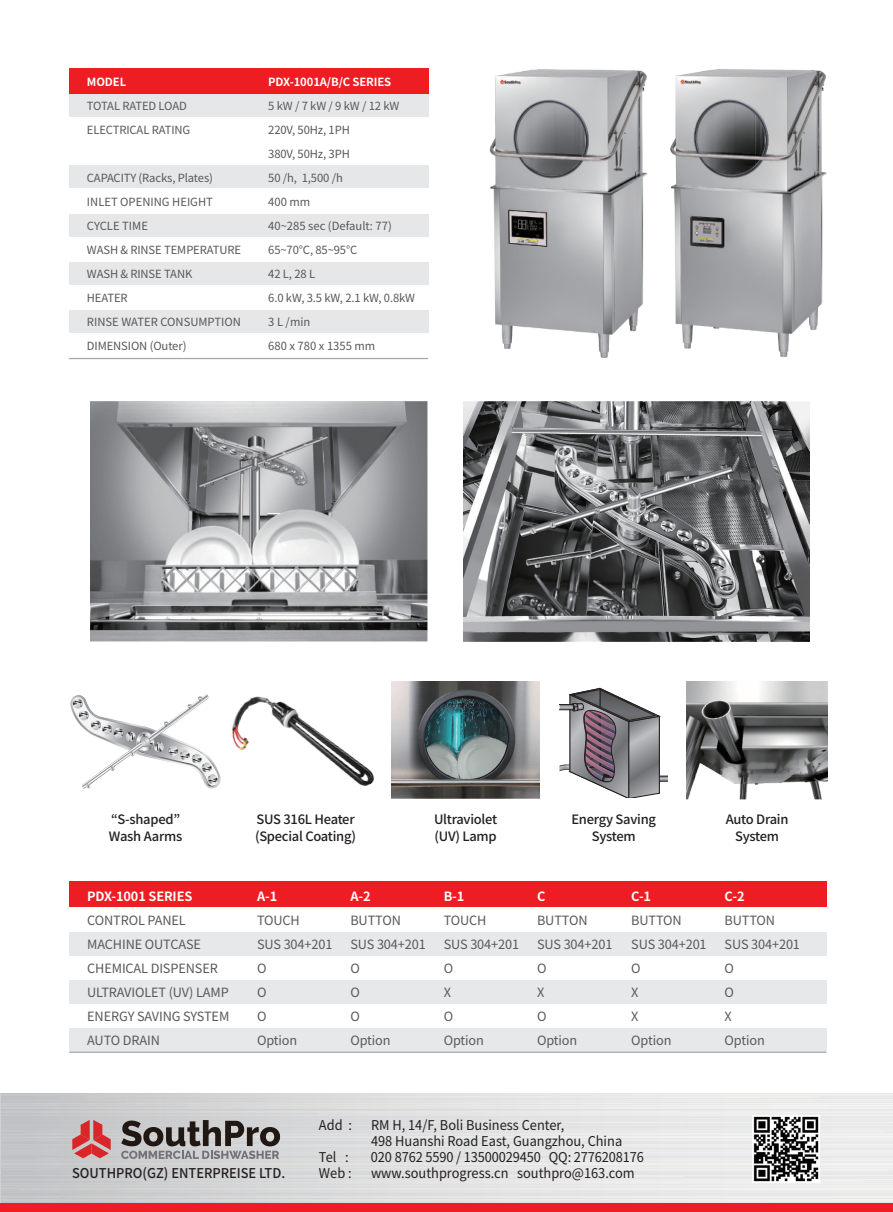
<style>
.page{position:relative;width:893px;height:1212px;background:#fff}
.page>*{position:absolute;margin:0;border:0;box-sizing:border-box;transform-origin:0 0}
.t1{font:13.5px/15.8px "Noto Sans CJ Ksc";color:#231f20;scale:.95 1}
.t2{font:500 13.5px "Noto Sans CJ Ksc";color:#231f20;scale:.95 1}
.t3{font:500 12.9px/17.2px "Noto Sans CJ Kkr";letter-spacing:-.02em;color:#231f20}
.t4{font:12.75px "Noto Sans CJ Ksc";letter-spacing:-.01em;color:#58595b}
.t5{font:700 12.75px "Noto Sans CJ Kkr";letter-spacing:-.01em;color:#fff}
.t6{font:11.25px/24px "Noto Sans CJ Kkr";letter-spacing:-.01em;color:#57585a}
.t7{font:700 11.25px "Noto Sans CJ Kkr";letter-spacing:-.01em;color:#fff}
</style>
<div class="page">
<div style="left:0;top:1203px;width:893px;height:9px;background:#ee1d23"></div>
<img style="left:753px;top:1116px;width:66px;height:66px">
<svg style="left:121px;top:1120px;width:159px;height:39px;background:#8e8b8b"></svg>
<svg style="left:72px;top:1120px;width:39px;height:38px"></svg>
<img style="left:463px;top:402px;width:346px;height:240px">
<img style="left:90px;top:402px;width:337px;height:240px">
<div style="left:69px;top:980px;width:758px;height:23px;background:#e7e8e9"></div>
<div style="left:69px;top:1028px;width:758px;height:24px;background:#e7e8e9"></div>
<div style="left:69px;top:932px;width:758px;height:24px;background:#e7e8e9"></div>
<div style="left:69px;top:881px;width:758px;height:26px;background:#ee1d23"></div>
<hr style="left:69px;top:1051px;width:757px;height:2px;background:#a8a9ad">
<div style="left:69px;top:166px;width:359px;height:22px;background:#e6e7e9"></div>
<div style="left:69px;top:311px;width:359px;height:22px;background:#e6e7e9"></div>
<div style="left:69px;top:263px;width:359px;height:22px;background:#e6e7e9"></div>
<div style="left:69px;top:214px;width:359px;height:23px;background:#e6e7e9"></div>
<div style="left:69px;top:94px;width:359px;height:22px;background:#e6e7e9"></div>
<div style="left:69px;top:68px;width:359px;height:26px;background:#ee1d23"></div>
<hr style="left:69px;top:358px;width:359px;height:1px;background:#a8a9ad">
<img style="left:686px;top:681px;width:142px;height:119px">
<img style="left:393px;top:682px;width:146px;height:117px">
<svg style="left:560px;top:688px;width:108px;height:110px"></svg>
<img style="left:232px;top:681px;width:161px;height:118px">
<img style="left:70px;top:694px;width:151px;height:95px">
<img style="left:670px;top:69px;width:157px;height:288px">
<img style="left:489px;top:69px;width:159px;height:289px">
<p class="t7" style="left:87px;top:76px;width:41px">MODEL</p>
<p class="t7" style="left:268px;top:76px;width:125px">PDX-1001A/B/C SERIES</p>
<p class="t6" style="left:87px;top:94px;width:101px">TOTAL RATED LOAD</p>
<p class="t6" style="left:268px;top:94px;width:133px">5 kW / 7 kW / 9 kW / 12 kW</p>
<p class="t6" style="left:87px;top:118px;width:105px">ELECTRICAL RATING</p>
<p class="t6" style="left:268px;top:118px;width:83px">220V, 50Hz, 1PH<br>380V, 50Hz, 3PH</p>
<p class="t6" style="left:87px;top:166px;width:128px">CAPACITY (Racks, Plates)</p>
<p class="t6" style="left:268px;top:166px;width:76px">50 /h, 1,500 /h</p>
<p class="t6" style="left:87px;top:190px;width:128px">INLET OPENING HEIGHT</p>
<p class="t6" style="left:268px;top:190px;width:44px">400 mm</p>
<p class="t6" style="left:87px;top:214px;width:63px">CYCLE TIME</p>
<p class="t6" style="left:268px;top:214px;width:125px">40~285 sec (Default: 77)</p>
<p class="t6" style="left:87px;top:238px;width:156px">WASH &amp; RINSE TEMPERATURE</p>
<p class="t6" style="left:268px;top:238px;width:91px">65~70°C, 85~95°C</p>
<p class="t6" style="left:87px;top:262px;width:107px">WASH &amp; RINSE TANK</p>
<p class="t6" style="left:268px;top:262px;width:48px">42 L, 28 L</p>
<p class="t6" style="left:87px;top:286px;width:42px">HEATER</p>
<p class="t6" style="left:268px;top:286px;width:148px">6.0 kW, 3.5 kW, 2.1 kW, 0.8kW</p>
<p class="t6" style="left:87px;top:310px;width:156px">RINSE WATER CONSUMPTION</p>
<p class="t6" style="left:268px;top:310px;width:44px">3 L /min</p>
<p class="t6" style="left:87px;top:334px;width:101px">DIMENSION (Outer)</p>
<p class="t6" style="left:268px;top:334px;width:109px">680 x 780 x 1355 mm</p>
<p class="t3" style="left:109px;top:810px;width:75px">“S-shaped”<br>Wash Aarms</p>
<p class="t3" style="left:255px;top:810px;width:103px">SUS 316L Heater (Special Coating)</p>
<p class="t3" style="left:434px;top:810px;width:65px">Ultraviolet (UV) Lamp</p>
<p class="t3" style="left:571px;top:810px;width:86px;text-align:center">Energy Saving<br>System</p>
<p class="t3" style="left:726px;top:810px;width:64px;text-align:center">Auto Drain<br>System</p>
<p class="t5" style="left:87px;top:889px;width:107px">PDX-1001 SERIES</p>
<p class="t5" style="left:257px;top:889px;width:22px">A-1</p>
<p class="t5" style="left:350px;top:889px;width:22px">A-2</p>
<p class="t5" style="left:444px;top:889px;width:22px">B-1</p>
<p class="t5" style="left:537px;top:889px;width:10px">C</p>
<p class="t5" style="left:631px;top:889px;width:21px">C-1</p>
<p class="t5" style="left:725px;top:889px;width:21px">C-2</p>
<p class="t4" style="left:87px;top:913px;width:100px">CONTROL PANEL</p>
<p class="t4" style="left:257px;top:913px;width:44px">TOUCH</p>
<p class="t4" style="left:350px;top:913px;width:52px">BUTTON</p>
<p class="t4" style="left:444px;top:913px;width:44px">TOUCH</p>
<p class="t4" style="left:537px;top:913px;width:52px">BUTTON</p>
<p class="t4" style="left:631px;top:913px;width:52px">BUTTON</p>
<p class="t4" style="left:725px;top:913px;width:52px">BUTTON</p>
<p class="t4" style="left:87px;top:937px;width:115px">MACHINE OUTCASE</p>
<p class="t4" style="left:257px;top:937px;width:77px">SUS 304+201</p>
<p class="t4" style="left:350px;top:937px;width:77px">SUS 304+201</p>
<p class="t4" style="left:444px;top:937px;width:77px">SUS 304+201</p>
<p class="t4" style="left:537px;top:937px;width:77px">SUS 304+201</p>
<p class="t4" style="left:631px;top:937px;width:77px">SUS 304+201</p>
<p class="t4" style="left:725px;top:937px;width:77px">SUS 304+201</p>
<p class="t4" style="left:87px;top:961px;width:132px">CHEMICAL DISPENSER</p>
<p class="t4" style="left:257px;top:961px;width:11px">O</p>
<p class="t4" style="left:350px;top:961px;width:11px">O</p>
<p class="t4" style="left:444px;top:961px;width:11px">O</p>
<p class="t4" style="left:537px;top:961px;width:11px">O</p>
<p class="t4" style="left:631px;top:961px;width:11px">O</p>
<p class="t4" style="left:725px;top:961px;width:11px">O</p>
<p class="t4" style="left:87px;top:985px;width:143px">ULTRAVIOLET (UV) LAMP</p>
<p class="t4" style="left:257px;top:985px;width:11px">O</p>
<p class="t4" style="left:350px;top:985px;width:11px">O</p>
<p class="t4" style="left:444px;top:985px;width:9px">X</p>
<p class="t4" style="left:537px;top:985px;width:9px">X</p>
<p class="t4" style="left:631px;top:985px;width:9px">X</p>
<p class="t4" style="left:725px;top:985px;width:11px">O</p>
<p class="t4" style="left:87px;top:1008px;width:144px">ENERGY SAVING SYSTEM</p>
<p class="t4" style="left:257px;top:1008px;width:11px">O</p>
<p class="t4" style="left:350px;top:1008px;width:11px">O</p>
<p class="t4" style="left:444px;top:1008px;width:11px">O</p>
<p class="t4" style="left:537px;top:1008px;width:11px">O</p>
<p class="t4" style="left:631px;top:1008px;width:9px">X</p>
<p class="t4" style="left:725px;top:1008px;width:9px">X</p>
<p class="t4" style="left:87px;top:1032px;width:74px">AUTO DRAIN</p>
<p class="t4" style="left:257px;top:1032px;width:42px">Option</p>
<p class="t4" style="left:350px;top:1032px;width:42px">Option</p>
<p class="t4" style="left:444px;top:1032px;width:42px">Option</p>
<p class="t4" style="left:537px;top:1032px;width:42px">Option</p>
<p class="t4" style="left:631px;top:1032px;width:42px">Option</p>
<p class="t4" style="left:725px;top:1032px;width:42px">Option</p>
<p class="t1" style="left:319px;top:1118px;width:36px">Add :</p>
<p class="t1" style="left:371px;top:1118px;width:266px">RM H, 14/F, Boli Business Center,<br>498 Huanshi Road East, Guangzhou, China</p>
<p class="t1" style="left:319px;top:1149px;width:33px">Tel :</p>
<p class="t1" style="left:371px;top:1149px;width:289px">020 8762 5590 / 13500029450 QQ: 2776208176</p>
<p class="t2" style="left:72px;top:1165px;width:226px">SOUTHPRO(GZ) ENTERPREISE LTD.</p>
<p class="t1" style="left:319px;top:1165px;width:36px">Web :</p>
<p class="t1" style="left:371px;top:1165px;width:279px">www.southprogress.cn southpro@163.com</p>
</div>
